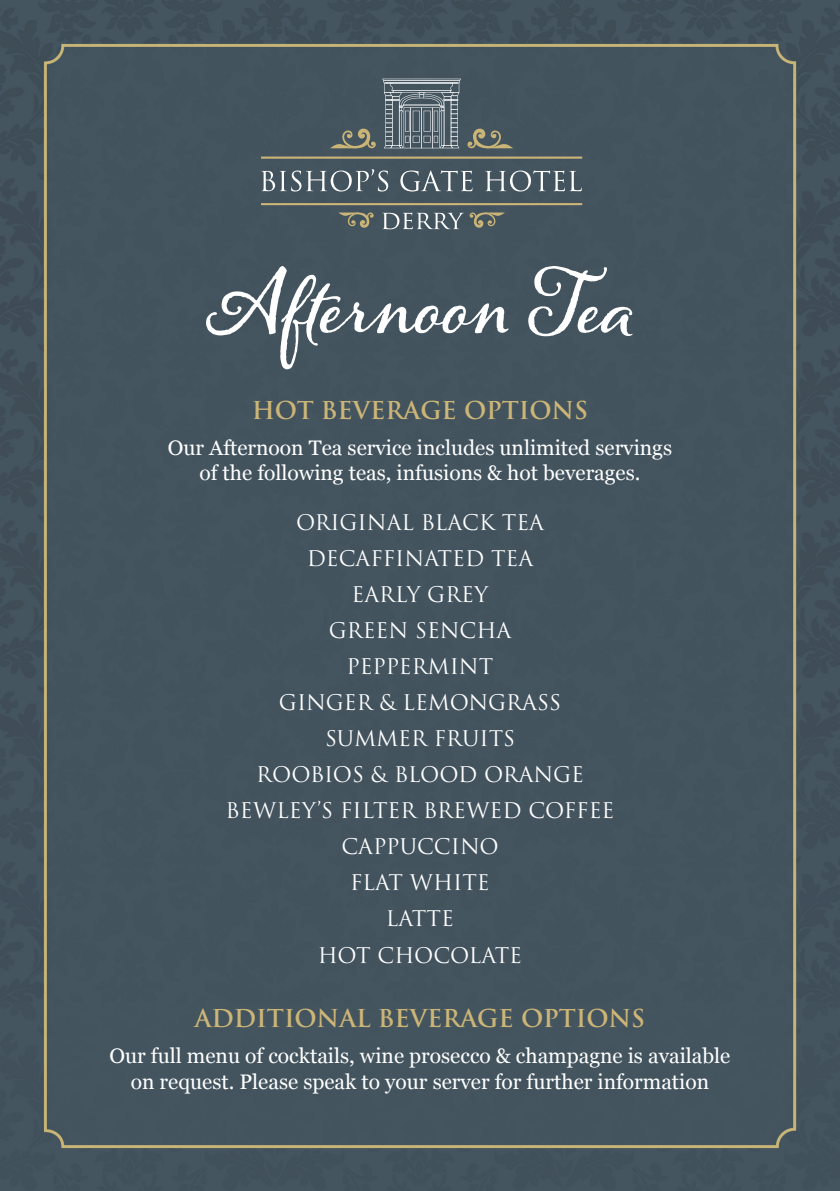
<style>
.page{position:relative;width:840px;height:1191px;background:#fff}
.page>*{position:absolute;margin:0;border:0;box-sizing:border-box;transform-origin:0 0}
.t1{font:700 80px "Alana PRO";color:#fff}
.t2{font:700 24px "Trajan Pro";color:#ccb576}
.t3{font:21px/25.2px "Georgia";color:#fff;text-align:center}
.t4{font:21px/36px "Trajan Pro";color:#fff;text-align:center}
</style>
<div class="page">
<div style="left:0;top:0;width:839px;height:1191px;background:#43545f"></div>
<svg style="left:382px;top:79px;width:78px;height:69px"></svg>
<svg style="left:330px;top:128px;width:46px;height:21px"></svg>
<svg style="left:466px;top:128px;width:47px;height:21px"></svg>
<svg style="left:261px;top:169px;width:127px;height:22px"></svg>
<svg style="left:400px;top:170px;width:72px;height:21px"></svg>
<svg style="left:485px;top:170px;width:96px;height:21px"></svg>
<hr style="left:261px;top:157px;width:321px;height:2px;background:#cab577">
<hr style="left:261px;top:203px;width:321px;height:2px;background:#cab577">
<svg style="left:338px;top:212px;width:36px;height:16px"></svg>
<svg style="left:382px;top:212px;width:122px;height:17px"></svg>
<h1 class="t1" style="left:207px;top:258px;width:427px">Afternoon Tea</h1>
<p class="t2" style="left:251px;top:395px;width:338px">HOT BEVERAGE OPTIONS</p>
<p class="t3" style="left:168px;top:434px;width:505px">Our Afternoon Tea service includes unlimited servings of the following teas, infusions &amp; hot beverages.</p>
<p class="t4" style="left:225px;top:504px;width:390px">ORIGINAL BLACK TEA<br>DECAFFINATED TEA<br>EARLY GREY<br>GREEN SENCHA<br>PEPPERMINT<br>GINGER &amp; LEMONGRASS<br>SUMMER FRUITS<br>ROOBIOS &amp; BLOOD ORANGE<br>BEWLEY’S FILTER BREWED COFFEE<br>CAPPUCCINO<br>FLAT WHITE<br>LATTE<br>HOT CHOCOLATE</p>
<p class="t2" style="left:195px;top:1003px;width:451px">ADDITIONAL BEVERAGE OPTIONS</p>
<p class="t3" style="left:109px;top:1042px;width:622px">Our full menu of cocktails, wine prosecco &amp; champagne is available on request. Please speak to your server for further information</p>
</div>
